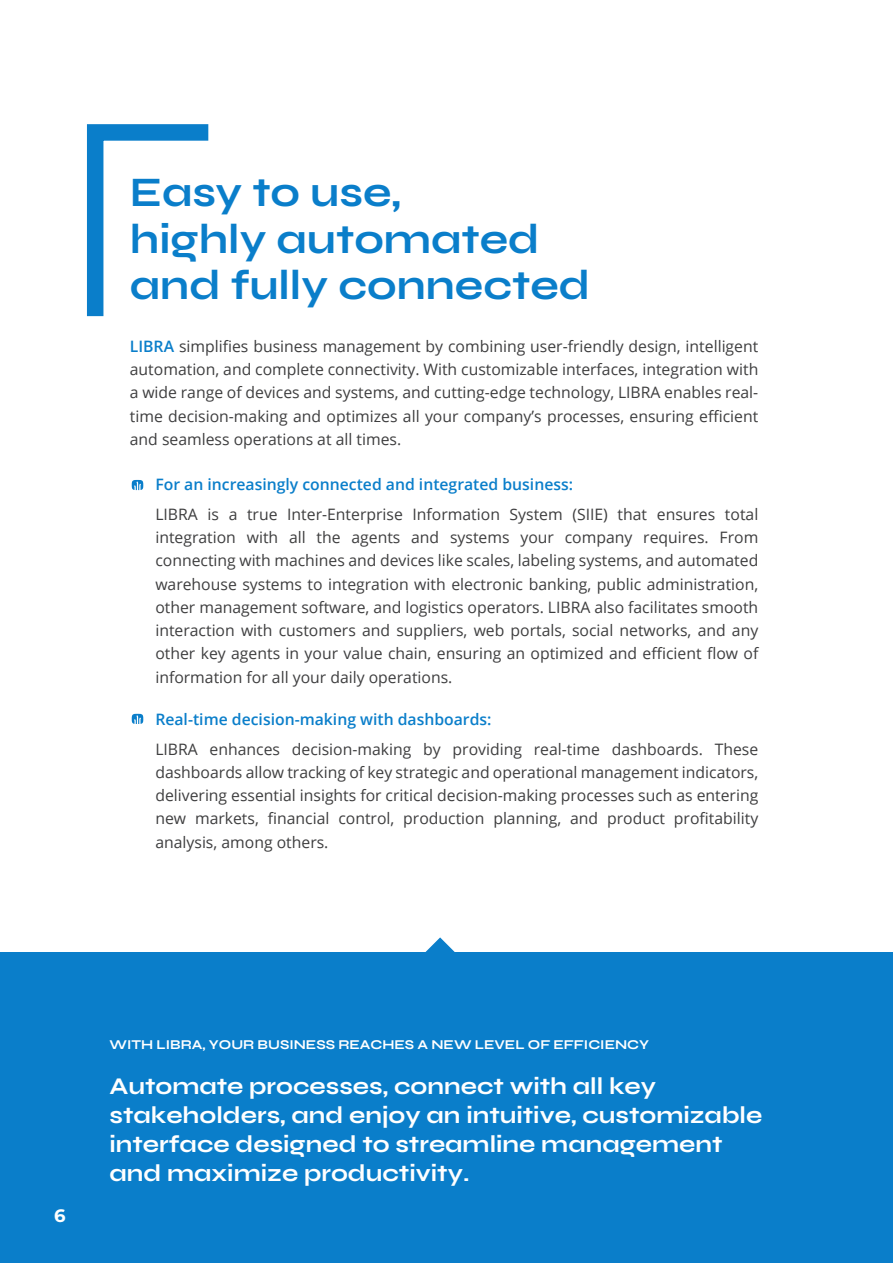
<style>
.page{position:relative;width:893px;height:1263px;background:#fff}
.page>*{position:absolute;margin:0;border:0;box-sizing:border-box;transform-origin:0 0}
.t1{font:42px/46.5px "Syne";color:#0a7eca}
.t2{font:24px/28.8px "Syne";color:#fff}
.t3{font:700 18px "Montserrat";color:#fff}
.t4{font:15.75px/23.2px "Open Sans";color:#3e3e3f;text-align:justify}
.t5{font:600 15.75px "Open Sans";color:#0a7eca}
.t6{font:13.5px "Syne";color:#fff}
.s1{font-weight:600;color:#0a7eca}
</style>
<div class="page">
<svg style="left:87px;top:124px;width:122px;height:193px"></svg>
<svg style="left:132px;top:480px;width:11px;height:10px"></svg>
<svg style="left:132px;top:714px;width:11px;height:10px"></svg>
<div style="left:0;top:953px;width:893px;height:310px;background:#0a7eca"></div>
<svg style="left:425px;top:937px;width:31px;height:16px"></svg>
<p class="t1" style="left:130px;top:168px;width:273px">Easy to use,</p>
<p class="t1" style="left:130px;top:215px;width:462px">highly automated and fully connected</p>
<p class="t4" style="left:130px;top:334px;width:630px"><span class="s1">LIBRA</span> simplifies business management by combining user-friendly design, intelligent automation, and complete connectivity. With customizable interfaces, integration with a wide range of devices and systems, and cutting-edge technology, LIBRA enables real&shy;time decision-making and optimizes all your company’s processes, ensuring efficient and seamless operations at all times.</p>
<p class="t5" style="left:155px;top:473px;width:419px">For an increasingly connected and integrated business:</p>
<p class="t4" style="left:155px;top:502px;width:604px">LIBRA is a true Inter-Enterprise Information System (SIIE) that ensures total integration with all the agents and systems your company requires. From connecting with machines and devices like scales, labeling systems, and automated warehouse systems to integration with electronic banking, public administration, other management software, and logistics operators. LIBRA also facilitates smooth interaction with customers and suppliers, web portals, social networks, and any other key agents in your value chain, ensuring an optimized and efficient flow of information for all your daily operations.</p>
<p class="t5" style="left:155px;top:708px;width:338px">Real-time decision-making with dashboards:</p>
<p class="t4" style="left:155px;top:737px;width:604px">LIBRA enhances decision-making by providing real-time dashboards. These dashboards allow tracking of key strategic and operational management indicators, delivering essential insights for critical decision-making processes such as entering new markets, financial control, production planning, and product profitability analysis, among others.</p>
<p class="t3" style="left:54px;top:1202px;width:13px">6</p>
<p class="t6" style="left:109px;top:1036px;width:541px">WITH LIBRA, YOUR BUSINESS REACHES A NEW LEVEL OF EFFICIENCY</p>
<p class="t2" style="left:109px;top:1071px;width:654px">Automate processes, connect with all key stakeholders, and enjoy an intuitive, customizable interface designed to streamline management and maximize productivity.</p>
</div>
